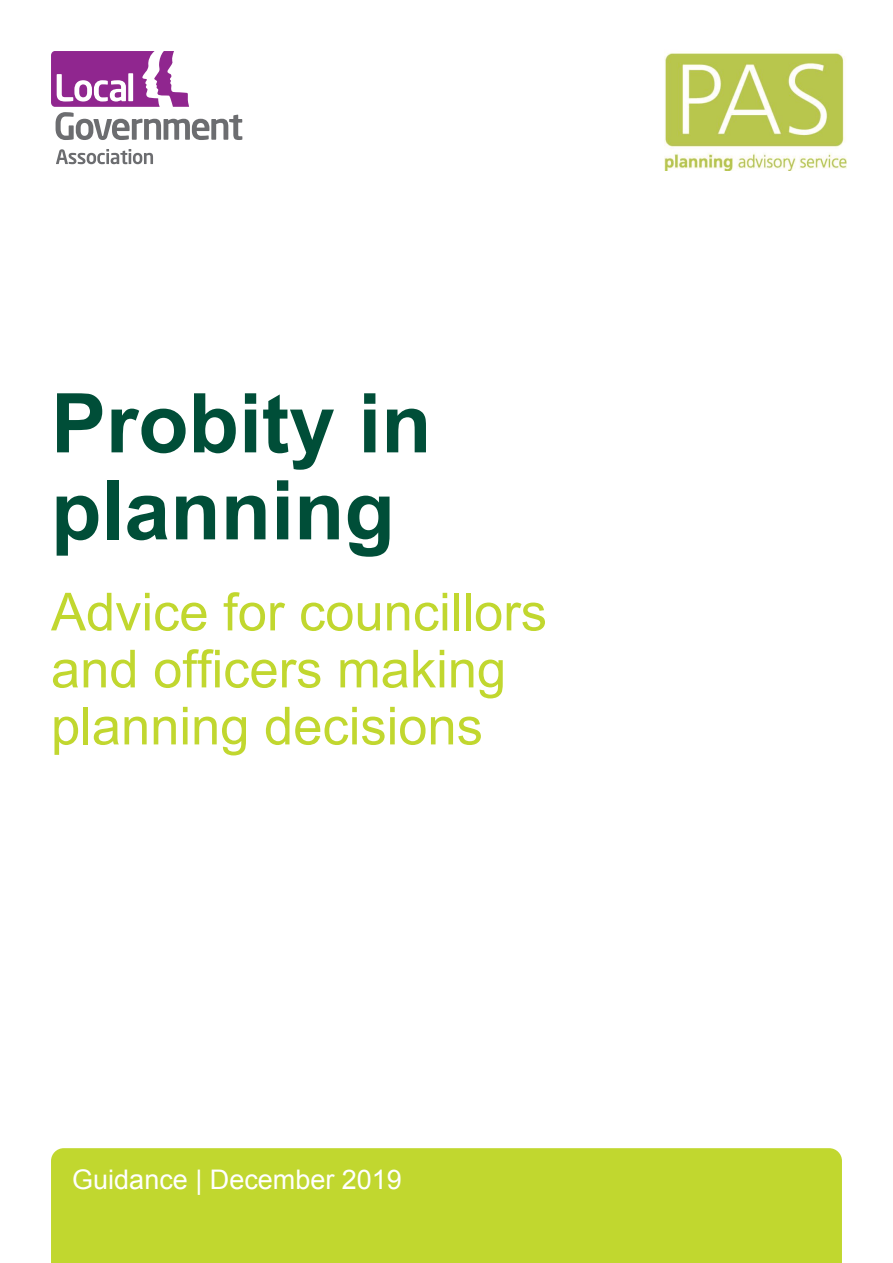
<style>
.page{position:relative;width:893px;height:1263px;background:#fff}
.page>*{position:absolute;margin:0;border:0;box-sizing:border-box;transform-origin:0 0}
.A4_Cover_heading{font:700 82.5px/87px "Arial";color:#004e38}
.A4_Cover_subhead{font:52.5px/57px "Arial";color:#c1d72f}
.t1{font:27px "Arial";color:#fff}
</style>
<div class="page">
<svg style="left:56px;top:149px;width:97px;height:15px"></svg>
<svg style="left:51px;top:51px;width:191px;height:89px"></svg>
<div style="left:51px;top:1148px;width:791px;height:115px;background:#c1d72f"></div>
<img style="left:664px;top:52px;width:182px;height:118px">
<p class="A4_Cover_heading" style="left:51px;top:383px;width:382px">Probity in planning</p>
<p class="A4_Cover_subhead" style="left:51px;top:584px;width:497px">Advice for councillors and officers making planning decisions</p>
<p class="t1" style="left:72px;top:1162px;width:331px">Guidance | December 2019</p>
</div>
